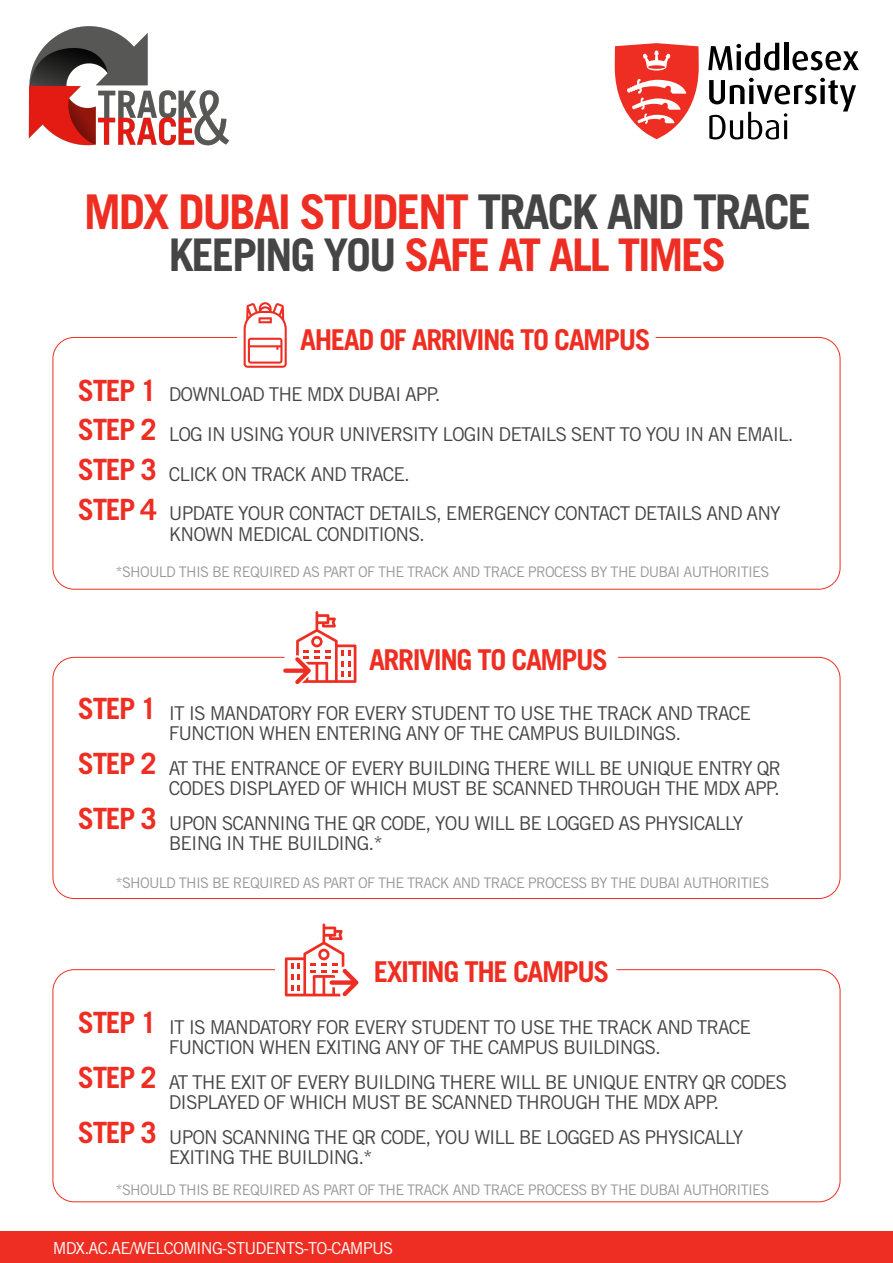
<style>
.page{position:relative;width:893px;height:1263px;background:#fff}
.page>*{position:absolute;margin:0;border:0;box-sizing:border-box;transform-origin:0 0}
.t1{font:700 47.85px "Trade Gothic LT Std";letter-spacing:-.05em;color:#ee2e22}
.t2{font:700 45px "Trade Gothic LT Std";letter-spacing:-.05em;color:#ee2e22}
.t3{font:700 28.65px "Trade Gothic LT Std";letter-spacing:-.05em;color:#ee2e22}
.t4{font:19.05px/20.5px "Trade Gothic LT Std";letter-spacing:-.05em;color:#454545}
.t5{font:16.5px "Trade Gothic LT Std";letter-spacing:-.05em;color:#fff}
.t6{font:14.55px "Trade Gothic LT Std";letter-spacing:-.05em;color:#999}
.s1{color:#454545}
.s2{font-weight:700;font-size:29.25px;color:#ee2e22}
</style>
<div class="page">
<img style="left:28px;top:26px;width:202px;height:120px">
<svg style="left:615px;top:43px;width:84px;height:96px"></svg>
<svg style="left:708px;top:43px;width:71px;height:27px"></svg>
<hr style="left:784px;top:43px;width:4px;height:27px;background:#000">
<svg style="left:792px;top:51px;width:67px;height:19px"></svg>
<svg style="left:709px;top:78px;width:147px;height:62px"></svg>
<div style="left:0;top:1232px;width:892px;height:31px;background:#ee2e22"></div>
<svg style="left:283px;top:611px;width:73px;height:73px"></svg>
<div style="left:53px;top:969px;width:787px;height:233px;border:1px solid #ee2e22;border-radius:21px"></div>
<svg style="left:285px;top:923px;width:74px;height:73px"></svg>
<svg style="left:244px;top:302px;width:43px;height:66px"></svg>
<h1 class="t1" style="left:84px;top:182px;width:729px">MDX DUBAI STUDENT <span class="s1">TRACK AND TRACE</span></h1>
<h2 class="t2" style="left:169px;top:228px;width:559px"><span class="s1">KEEPING YOU</span> SAFE AT ALL TIMES</h2>
<h3 class="t3" style="left:300px;top:322px;width:352px">AHEAD OF ARRIVING TO CAMPUS</h3>
<p class="t4" style="left:78px;top:375px;width:717px;line-height:39.6px"><span class="s2">STEP 1</span> DOWNLOAD THE MDX DUBAI APP.<br><span class="s2">STEP 2</span> LOG IN USING YOUR UNIVERSITY LOGIN DETAILS SENT TO YOU IN AN EMAIL.<br><span class="s2">STEP 3</span> CLICK ON TRACK AND TRACE.<br><span class="s2">STEP 4</span> UPDATE YOUR CONTACT DETAILS, EMERGENCY CONTACT DETAILS AND ANY</p>
<p class="t4" style="left:169px;top:523px;width:258px">KNOWN MEDICAL CONDITIONS.</p>
<p class="t6" style="left:116px;top:563px;width:655px">*SHOULD THIS BE REQUIRED AS PART OF THE TRACK AND TRACE PROCESS BY THE DUBAI AUTHORITIES</p>
<h3 class="t3" style="left:369px;top:642px;width:240px">ARRIVING TO CAMPUS</h3>
<p class="t4" style="left:169px;top:703px;width:584px;text-indent:-91px"><span class="s2">STEP 1</span> IT IS MANDATORY FOR EVERY STUDENT TO USE THE TRACK AND TRACE<br>FUNCTION WHEN ENTERING ANY OF THE CAMPUS BUILDINGS.</p>
<p class="t4" style="left:78px;top:758px;width:705px;text-align:right"><span class="s2">STEP 2</span> AT THE ENTRANCE OF EVERY BUILDING THERE WILL BE UNIQUE ENTRY QR<br>CODES DISPLAYED OF WHICH MUST BE SCANNED THROUGH THE MDX APP.</p>
<p class="t4" style="left:169px;top:812px;width:576px;text-indent:-91px"><span class="s2">STEP 3</span> UPON SCANNING THE QR CODE, YOU WILL BE LOGGED AS PHYSICALLY<br>BEING IN THE BUILDING.*</p>
<p class="t6" style="left:116px;top:874px;width:655px">*SHOULD THIS BE REQUIRED AS PART OF THE TRACK AND TRACE PROCESS BY THE DUBAI AUTHORITIES</p>
<h3 class="t3" style="left:374px;top:954px;width:237px">EXITING THE CAMPUS</h3>
<p class="t4" style="left:78px;top:1016px;width:675px;text-align:center"><span class="s2">STEP 1</span> IT IS MANDATORY FOR EVERY STUDENT TO USE THE TRACK AND TRACE<br>FUNCTION WHEN EXITING ANY OF THE CAMPUS BUILDINGS.</p>
<p class="t4" style="left:169px;top:1071px;width:620px;text-indent:-91px"><span class="s2">STEP 2</span> AT THE EXIT OF EVERY BUILDING THERE WILL BE UNIQUE ENTRY QR CODES<br>DISPLAYED OF WHICH MUST BE SCANNED THROUGH THE MDX APP.</p>
<p class="t4" style="left:169px;top:1126px;width:576px;text-indent:-91px"><span class="s2">STEP 3</span> UPON SCANNING THE QR CODE, YOU WILL BE LOGGED AS PHYSICALLY<br>EXITING THE BUILDING.*</p>
<p class="t6" style="left:116px;top:1181px;width:655px">*SHOULD THIS BE REQUIRED AS PART OF THE TRACK AND TRACE PROCESS BY THE DUBAI AUTHORITIES</p>
<p class="t5" style="left:53px;top:1238px;width:342px">MDX.AC.AE/WELCOMING-STUDENTS-TO-CAMPUS</p>
</div>
